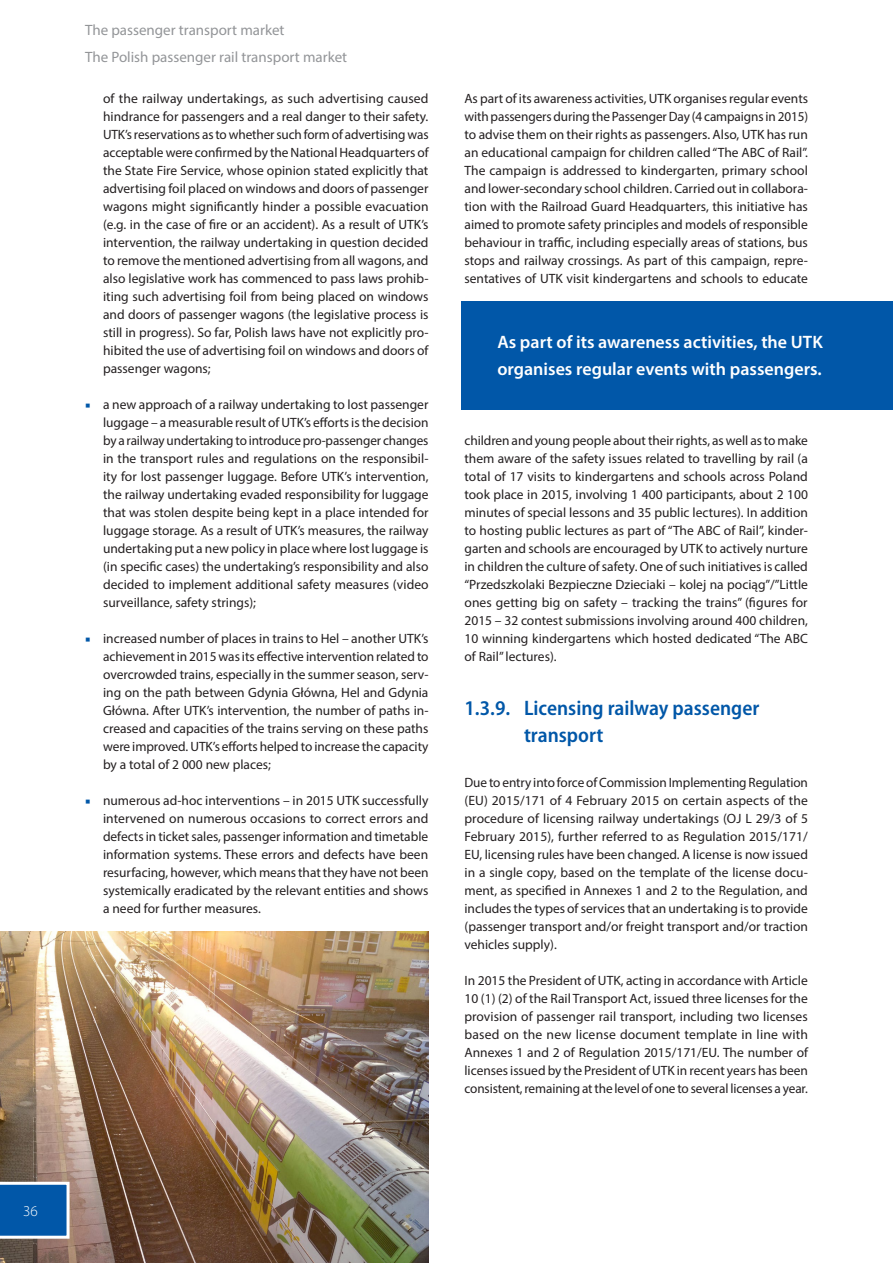
<style>
.page{position:relative;width:893px;height:1263px;background:#fff}
.page>*{position:absolute;margin:0;border:0;box-sizing:border-box;transform-origin:0 0}
.t1{font:600 semi-condensed 21px/27px "Myriad Pro";color:#0157a8}
.Wyróżnienie{font:600 18px/27px "Myriad Pro";color:#fff}
.t2{font:15px/27px "Myriad Pro";color:#939598}
.t3{font:300 15px "Myriad Pro";color:#fff}
.t4{font:13.5px/18px "Myriad Pro";color:#231f20;text-align:justify}
.s1{font-family:"Minion Pro";color:#0157a8}
</style>
<div class="page">
<div style="left:461px;top:301px;width:432px;height:108px;background:#0157a8"></div>
<img style="left:0;top:931px;width:428px;height:332px">
<svg style="left:0;top:1182px;width:70px;height:57px;background:#266eb3"></svg>
<p class="t3" style="left:23px;top:1202px;width:16px">36</p>
<p class="t2" style="left:85px;top:16px;width:264px">The passenger transport market<br>The Polish passenger rail transport market</p>
<p class="t4" style="left:103px;top:89px;width:327px">of the railway undertakings, as such advertising caused hindrance for passengers and a real danger to their safety.<br>UTK’s reservations as to whether such form of advertising was acceptable were confirmed by the National Headquarters of the State Fire Service, whose opinion stated explicitly that advertising foil placed on windows and doors of passenger wagons might significantly hinder a possible evacuation (e.g. in the case of fire or an accident). As a result of UTK’s intervention, the railway undertaking in question decided to remove the mentioned advertising from all wagons, and also legislative work has commenced to pass laws prohib&shy;iting such advertising foil from being placed on windows and doors of passenger wagons (the legislative process is still in progress). So far, Polish laws have not explicitly pro&shy;hibited the use of advertising foil on windows and doors of passenger wagons;</p>
<p class="t4" style="left:103px;top:395px;width:327px;text-indent:-18px"><span class="s1">■</span> a new approach of a railway undertaking to lost passenger luggage – a measurable result of UTK’s efforts is the decision by a railway undertaking to introduce pro-passenger changes in the transport rules and regulations on the responsibil&shy;ity for lost passenger luggage. Before UTK’s intervention, the railway undertaking evaded responsibility for luggage that was stolen despite being kept in a place intended for luggage storage. As a result of UTK’s measures, the railway undertaking put a new policy in place where lost luggage is (in specific cases) the undertaking’s responsibility and also decided to implement additional safety measures (video surveillance, safety strings);</p>
<p class="t4" style="left:103px;top:629px;width:327px;text-indent:-18px"><span class="s1">■</span> increased number of places in trains to Hel – another UTK’s achievement in 2015 was its effective intervention related to overcrowded trains, especially in the summer season, serv&shy;ing on the path between Gdynia Główna, Hel and Gdynia Główna. After UTK’s intervention, the number of paths in&shy;creased and capacities of the trains serving on these paths were improved. UTK’s efforts helped to increase the capacity by a total of 2 000 new places;</p>
<p class="t4" style="left:103px;top:791px;width:327px;text-indent:-18px"><span class="s1">■</span> numerous ad-hoc interventions – in 2015 UTK successfully intervened on numerous occasions to correct errors and defects in ticket sales, passenger information and timetable information systems. These errors and defects have been resurfacing, however, which means that they have not been systemically eradicated by the relevant entities and shows a need for further measures.</p>
<p class="t4" style="left:464px;top:89px;width:345px">As part of its awareness activities, UTK organises regular events with passengers during the Passenger Day (4 campaigns in 2015) to advise them on their rights as passengers. Also, UTK has run an educational campaign for children called “The ABC of Rail”.<br>The campaign is addressed to kindergarten, primary school and lower-secondary school children. Carried out in collabora&shy;tion with the Railroad Guard Headquarters, this initiative has aimed to promote safety principles and models of responsible behaviour in traffic, including especially areas of stations, bus stops and railway crossings. As part of this campaign, repre&shy;sentatives of UTK visit kindergartens and schools to educate</p>
<p class="Wyróżnienie" style="left:497px;top:328px;width:327px">As part of its awareness activities, the UTK organises regular events with passengers.</p>
<p class="t4" style="left:464px;top:431px;width:345px">children and young people about their rights, as well as to make them aware of the safety issues related to travelling by rail (a total of 17 visits to kindergartens and schools across Poland took place in 2015, involving 1 400 participants, about 2 100 minutes of special lessons and 35 public lectures). In addition to hosting public lectures as part of “The ABC of Rail”, kinder&shy;garten and schools are encouraged by UTK to actively nurture in children the culture of safety. One of such initiatives is called “Przedszkolaki Bezpieczne Dzieciaki – kolej na pociąg”/”Little ones getting big on safety – tracking the trains” (figures for 2015 – 32 contest submissions involving around 400 children, 10 winning kindergartens which hosted dedicated “The ABC of Rail” lectures).</p>
<p class="t1" style="left:524px;top:694px;width:237px;text-indent:-60px">1.3.9. Licensing railway passenger transport</p>
<p class="t4" style="left:464px;top:773px;width:345px">Due to entry into force of Commission Implementing Regulation (EU) 2015/171 of 4 February 2015 on certain aspects of the procedure of licensing railway undertakings (OJ L 29/3 of 5<br>February 2015), further referred to as Regulation 2015/171/ EU, licensing rules have been changed. A license is now issued in a single copy, based on the template of the license docu&shy;ment, as specified in Annexes 1 and 2 to the Regulation, and includes the types of services that an undertaking is to provide (passenger transport and/or freight transport and/or traction vehicles supply).</p>
<p class="t4" style="left:464px;top:971px;width:345px">In 2015 the President of UTK, acting in accordance with Article 10 (1) (2) of the Rail Transport Act, issued three licenses for the provision of passenger rail transport, including two licenses based on the new license document template in line with Annexes 1 and 2 of Regulation 2015/171/EU. The number of licenses issued by the President of UTK in recent years has been consistent, remaining at the level of one to several licenses a year.</p>
</div>
